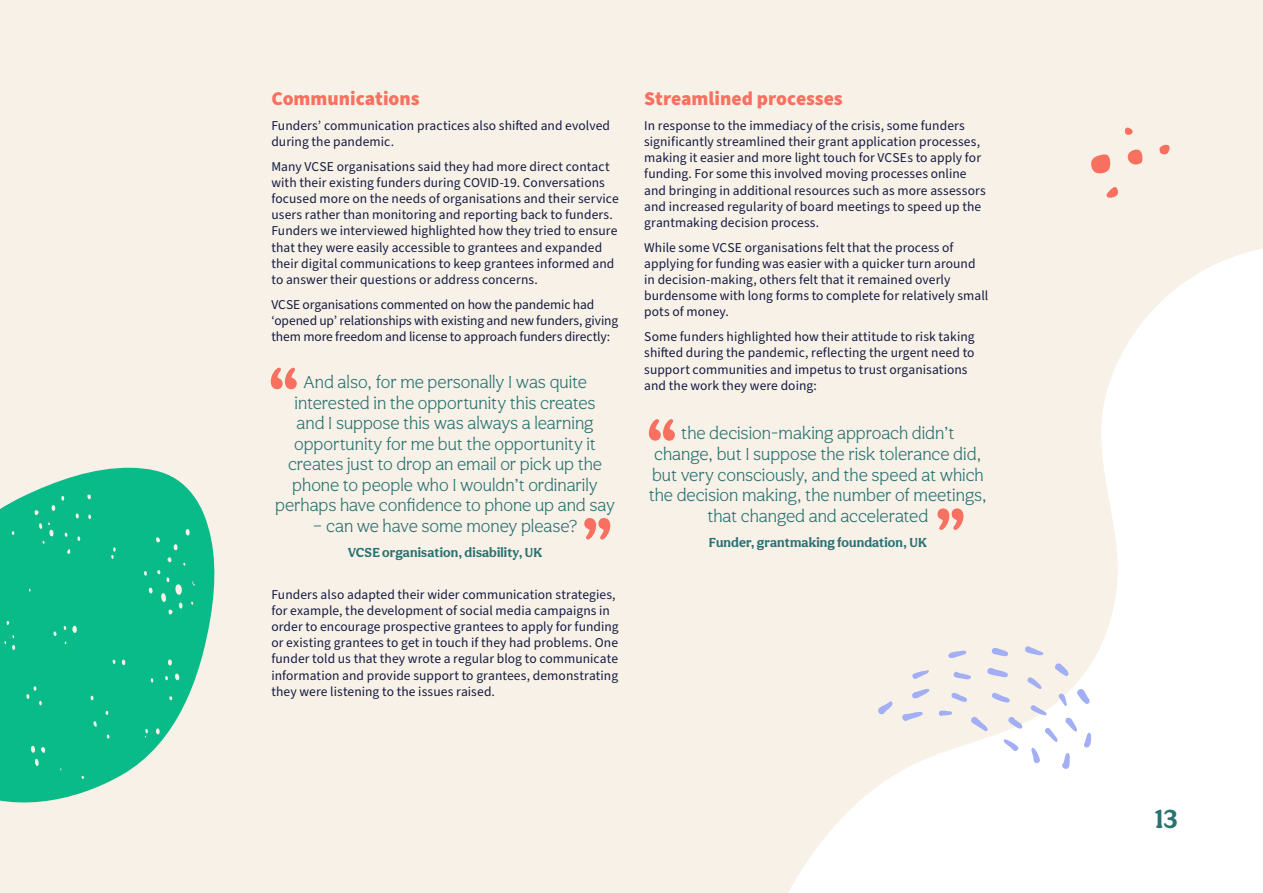
<style>
.page{position:relative;width:1263px;height:893px;background:#f8f1e7}
.page>*{position:absolute;margin:0;border:0;box-sizing:border-box;transform-origin:0 0}
.t1{font:700 69px "Aesthet Nova";color:#f87060}
.t2{font:700 27px "Aesthet Nova";color:#297373}
.t3{font:900 19.5px "Source Sans Pro";color:#f87060}
.t4{font:300 18px/20.5px "Aesthet Nova";color:#297373;text-align:center}
.t5{font:13.5px/16.2px "Source Sans Pro";letter-spacing:.005em;color:#141b41}
.t6{font:700 13.5px "Aesthet Nova";letter-spacing:.01em;color:#297373}
</style>
<div class="page">
<svg style="left:788px;top:249px;width:475px;height:644px"></svg>
<svg style="left:0;top:467px;width:215px;height:336px;fill:#09bb89"></svg>
<svg style="left:144px;top:557px;width:51px;height:58px;background:#18be8f"></svg>
<svg style="left:173px;top:544px;width:5px;height:7px"></svg>
<svg style="left:156px;top:537px;width:4px;height:5px"></svg>
<svg style="left:186px;top:529px;width:4px;height:7px"></svg>
<svg style="left:107px;top:734px;width:3px;height:5px"></svg>
<svg style="left:93px;top:721px;width:4px;height:6px"></svg>
<svg style="left:105px;top:710px;width:4px;height:5px"></svg>
<svg style="left:90px;top:695px;width:4px;height:6px"></svg>
<svg style="left:72px;top:625px;width:5px;height:8px"></svg>
<svg style="left:53px;top:631px;width:4px;height:6px"></svg>
<svg style="left:63px;top:626px;width:3px;height:4px"></svg>
<svg style="left:31px;top:745px;width:14px;height:23px"></svg>
<svg style="left:175px;top:673px;width:4px;height:8px"></svg>
<svg style="left:169px;top:696px;width:3px;height:5px"></svg>
<svg style="left:151px;top:678px;width:3px;height:5px"></svg>
<svg style="left:164px;top:676px;width:4px;height:6px"></svg>
<svg style="left:168px;top:659px;width:4px;height:7px"></svg>
<svg style="left:77px;top:536px;width:3px;height:5px"></svg>
<svg style="left:67px;top:549px;width:3px;height:5px"></svg>
<svg style="left:64px;top:533px;width:4px;height:4px"></svg>
<svg style="left:75px;top:513px;width:4px;height:6px"></svg>
<svg style="left:61px;top:494px;width:4px;height:7px"></svg>
<svg style="left:88px;top:514px;width:3px;height:5px"></svg>
<svg style="left:87px;top:495px;width:4px;height:5px"></svg>
<svg style="left:34px;top:504px;width:21px;height:40px"></svg>
<svg style="left:111px;top:547px;width:5px;height:15px"></svg>
<svg style="left:122px;top:659px;width:4px;height:7px"></svg>
<svg style="left:112px;top:660px;width:4px;height:4px"></svg>
<svg style="left:26px;top:686px;width:16px;height:20px"></svg>
<svg style="left:4px;top:634px;width:11px;height:16px"></svg>
<svg style="left:6px;top:620px;width:3px;height:6px"></svg>
<svg style="left:81px;top:775px;width:4px;height:4px"></svg>
<svg style="left:156px;top:728px;width:4px;height:7px"></svg>
<svg style="left:145px;top:727px;width:4px;height:11px"></svg>
<svg style="left:910px;top:670px;width:19px;height:10px"></svg>
<svg style="left:911px;top:689px;width:19px;height:10px"></svg>
<svg style="left:900px;top:711px;width:23px;height:12px"></svg>
<svg style="left:878px;top:701px;width:15px;height:14px"></svg>
<svg style="left:938px;top:646px;width:153px;height:126px"></svg>
<svg style="left:1091px;top:154px;width:20px;height:20px"></svg>
<svg style="left:1127px;top:149px;width:15px;height:16px"></svg>
<svg style="left:1106px;top:187px;width:12px;height:11px"></svg>
<svg style="left:1159px;top:144px;width:11px;height:11px"></svg>
<svg style="left:1125px;top:127px;width:8px;height:8px"></svg>
<h3 class="t3" style="left:271px;top:85px;width:150px">Communications</h3>
<p class="t5" style="left:271px;top:118px;width:340px">Funders’ communication practices also shifted and evolved during the pandemic.</p>
<p class="t5" style="left:271px;top:158px;width:349px">Many VCSE organisations said they had more direct contact with their existing funders during COVID-19. Conversations focused more on the needs of organisations and their service users rather than monitoring and reporting back to funders.<br>Funders we interviewed highlighted how they tried to ensure that they were easily accessible to grantees and expanded their digital communications to keep grantees informed and to answer their questions or address concerns.</p>
<p class="t5" style="left:271px;top:297px;width:348px">VCSE organisations commented on how the pandemic had ‘opened up’ relationships with existing and new funders, giving them more freedom and license to approach funders directly:</p>
<h1 class="t1" style="left:266px;top:349px;width:36px">“</h1>
<p class="t4" style="left:275px;top:371px;width:341px">And also, for me personally I was quite interested in the opportunity this creates<br>and I suppose this was always a learning opportunity for me but the opportunity it creates just to drop an email or pick up the phone to people who I wouldn’t ordinarily perhaps have confidence to phone up and say</p>
<h3 class="t4" style="left:312px;top:515px;width:267px">– can we have some money please?</h3>
<p class="t6" style="left:348px;top:544px;width:196px">VCSE organisation, disability, UK</p>
<h1 class="t1" style="left:580px;top:500px;width:36px">”</h1>
<p class="t5" style="left:271px;top:586px;width:349px">Funders also adapted their wider communication strategies, for example, the development of social media campaigns in order to encourage prospective grantees to apply for funding or existing grantees to get in touch if they had problems. One funder told us that they wrote a regular blog to communicate information and provide support to grantees, demonstrating they were listening to the issues raised.</p>
<h3 class="t3" style="left:644px;top:85px;width:200px">Streamlined processes</h3>
<p class="t5" style="left:644px;top:118px;width:343px">In response to the immediacy of the crisis, some funders significantly streamlined their grant application processes, making it easier and more light touch for VCSEs to apply for funding. For some this involved moving processes online and bringing in additional resources such as more assessors and increased regularity of board meetings to speed up the grantmaking decision process.</p>
<p class="t5" style="left:644px;top:239px;width:346px">While some VCSE organisations felt that the process of applying for funding was easier with a quicker turn around in decision-making, others felt that it remained overly burdensome with long forms to complete for relatively small pots of money.</p>
<p class="t5" style="left:644px;top:329px;width:332px">Some funders highlighted how their attitude to risk taking shifted during the pandemic, reflecting the urgent need to support communities and impetus to trust organisations and the work they were doing:</p>
<h1 class="t1" style="left:645px;top:401px;width:36px">“</h1>
<h3 class="t4" style="left:649px;top:423px;width:340px">the decision-making approach didn’t<br>change, but I suppose the risk tolerance did, but very consciously, and the speed at which the decision making, the number of meetings, that changed and accelerated</h3>
<p class="t6" style="left:709px;top:534px;width:220px">Funder, grantmaking foundation, UK</p>
<h1 class="t1" style="left:933px;top:490px;width:36px">”</h1>
<h2 class="t2" style="left:1154px;top:803px;width:25px">13</h2>
</div>
